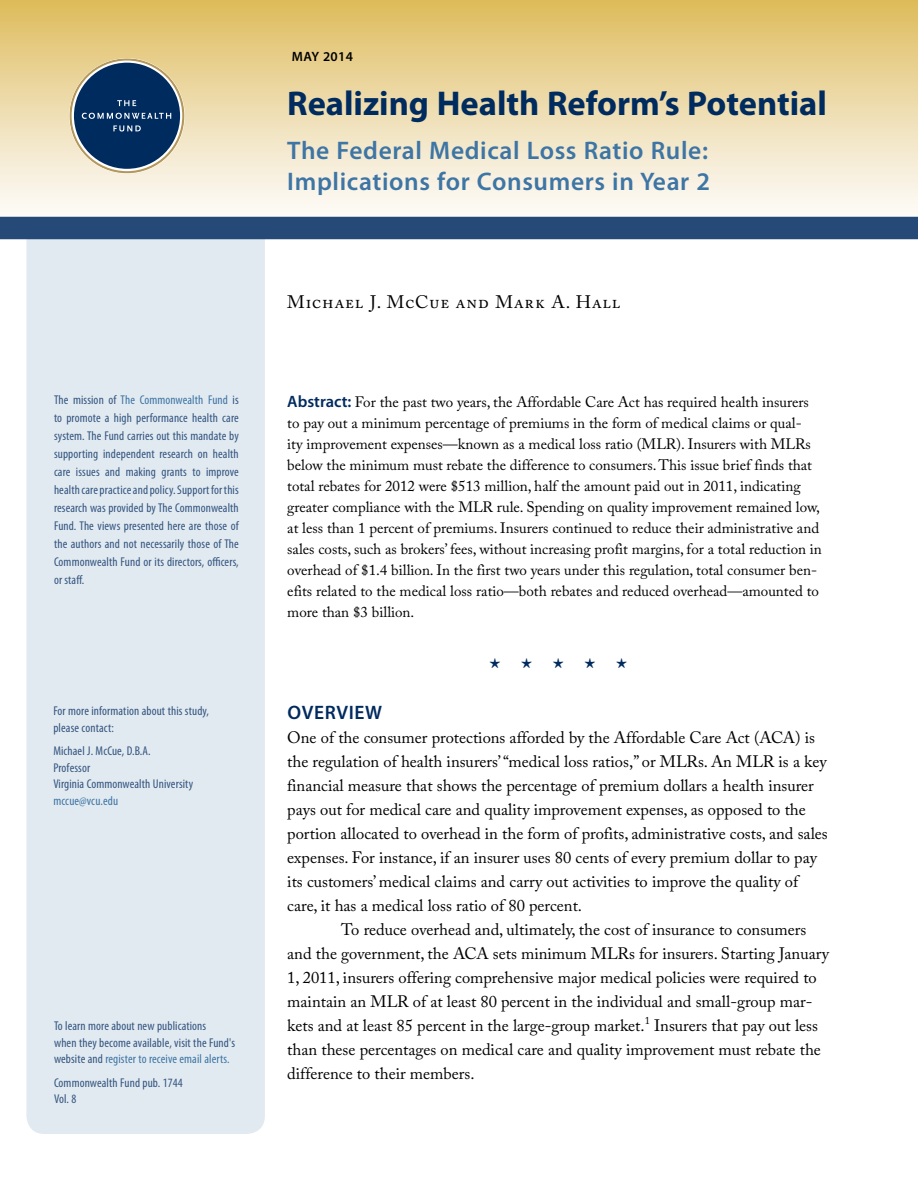
<style>
.page{position:relative;width:918px;height:1188px;background:#fff}
.page>*{position:absolute;margin:0;border:0;box-sizing:border-box;transform-origin:0 0}
.t1{font:700 34.5px "Myriad Pro";color:#002b5f}
.t2{font:600 25.5px/30.6px "Myriad Pro";letter-spacing:.025em;color:#3d75a4}
.Head_A_-_Franklin{font:600 19.5px "Myriad Pro";letter-spacing:.03em;color:#002b5f}
.Authors_names{font:18px "Adobe Caslon Pro";letter-spacing:.05em;color:#000}
.BT_-_Caslon_IB{font:16.5px/24px "Adobe Caslon Pro";letter-spacing:-.005em;color:#000}
.BT_2_-_Caslon_IB{font:16.5px/24px "Adobe Caslon Pro";color:#000}
.BT-_Abstract_Caslon{font:15px/21px "Adobe Caslon Pro";color:#000}
.t3{font:600 13.5px "Myriad Pro";letter-spacing:.025em;color:#000}
.t4{font:condensed 12.75px/18px "Myriad Pro";letter-spacing:.01em;color:#33557f}
.t5{font:condensed 12.75px "Myriad Pro";letter-spacing:.01em;color:#3d75a4}
.s1{color:#3d75a4}
.s2{font-family:"Myriad Pro";font-weight:600;font-size:16.5px;color:#002b5f}
</style>
<div class="page">
<div style="left:26px;top:177px;width:239px;height:957px;background:#e2eaf1;border-radius:18px"></div>
<div style="left:0;top:0;width:918px;height:229px;background:linear-gradient(to bottom,#dfbd5f,#fefeff)"></div>
<svg style="left:72px;top:61px;width:110px;height:110px;background:#455f7b"></svg>
<div style="left:0;top:217px;width:918px;height:22px;background:#264a77"></div>
<p class="t4" style="left:54px;top:391px;width:186px;text-align:justify">The mission of <span class="s1">The Commonwealth Fund</span> is to promote a high performance health care system. The Fund carries out this mandate by supporting independent research on health care issues and making grants to improve health care practice and policy. Support for this research was provided by The Commonwealth Fund. The views presented here are those of the authors and not necessarily those of The Commonwealth Fund or its directors, officers, or staff.</p>
<p class="t4" style="left:53px;top:703px;width:157px;line-height:16.5px">For more information about this study, please contact:</p>
<p class="t4" style="left:53px;top:742px;width:99px">Michael J. McCue, D.B.A.</p>
<p class="t4" style="left:53px;top:759px;width:38px">Professor</p>
<p class="t4" style="left:53px;top:775px;width:141px">Virginia Commonwealth University</p>
<p class="t5" style="left:53px;top:794px;width:66px">mccue@vcu.edu</p>
<p class="t4" style="left:54px;top:1018px;width:183px;line-height:16.5px">To learn more about new publications<br>when they become available, visit the Fund's website and <span class="s1">register to receive email alerts.</span></p>
<p class="t4" style="left:54px;top:1075px;width:130px;line-height:16.5px">Commonwealth Fund pub. 1744<br>Vol. 8</p>
<p class="t3" style="left:292px;top:49px;width:63px">MAY 2014</p>
<p class="t1" style="left:287px;top:84px;width:541px">Realizing Health Reform’s Potential</p>
<p class="t2" style="left:287px;top:136px;width:424px">The Federal Medical Loss Ratio Rule:<br>Implications for Consumers in Year 2</p>
<p class="Authors_names" style="left:287px;top:292px;width:335px">Michael J. McCue and Mark A. Hall</p>
<p class="BT-_Abstract_Caslon" style="left:287px;top:391px;width:536px"><span class="s2">Abstract:</span> For the past two years, the Affordable Care Act has required health insurers to pay out a minimum percentage of premiums in the form of medical claims or qual-<br>ity improvement expenses—known as a medical loss ratio (MLR). Insurers with MLRs below the minimum must rebate the difference to consumers. This issue brief finds that total rebates for 2012 were $513 million, half the amount paid out in 2011, indicating greater compliance with the MLR rule. Spending on quality improvement remained low, at less than 1 percent of premiums. Insurers continued to reduce their administrative and sales costs, such as brokers’ fees, without increasing profit margins, for a total reduction in overhead of $1.4 billion. In the first two years under this regulation, total consumer ben&shy;efits related to the medical loss ratio—both rebates and reduced overhead—amounted to more than $3 billion.</p>
<p class="Head_A_-_Franklin" style="left:287px;top:701px;width:96px">OVERVIEW</p>
<p class="BT_-_Caslon_IB" style="left:287px;top:725px;width:542px">One of the consumer protections afforded by the Affordable Care Act (ACA) is the regulation of health insurers’ “medical loss ratios,” or MLRs. An MLR is a key financial measure that shows the percentage of premium dollars a health insurer pays out for medical care and quality improvement expenses, as opposed to the portion allocated to overhead in the form of profits, administrative costs, and sales expenses. For instance, if an insurer uses 80 cents of every premium dollar to pay its customers’ medical claims and carry out activities to improve the quality of care, it has a medical loss ratio of 80 percent.</p>
<p class="BT_2_-_Caslon_IB" style="left:287px;top:917px;width:544px;text-indent:54px">To reduce overhead and, ultimately, the cost of insurance to consumers and the government, the ACA sets minimum MLRs for insurers. Starting January 1, 2011, insurers offering comprehensive major medical policies were required to maintain an MLR of at least 80 percent in the individual and small-group mar&shy;kets and at least 85 percent in the large-group market.<sup>1</sup> Insurers that pay out less than these percentages on medical care and quality improvement must rebate the difference to their members.</p>
</div>
